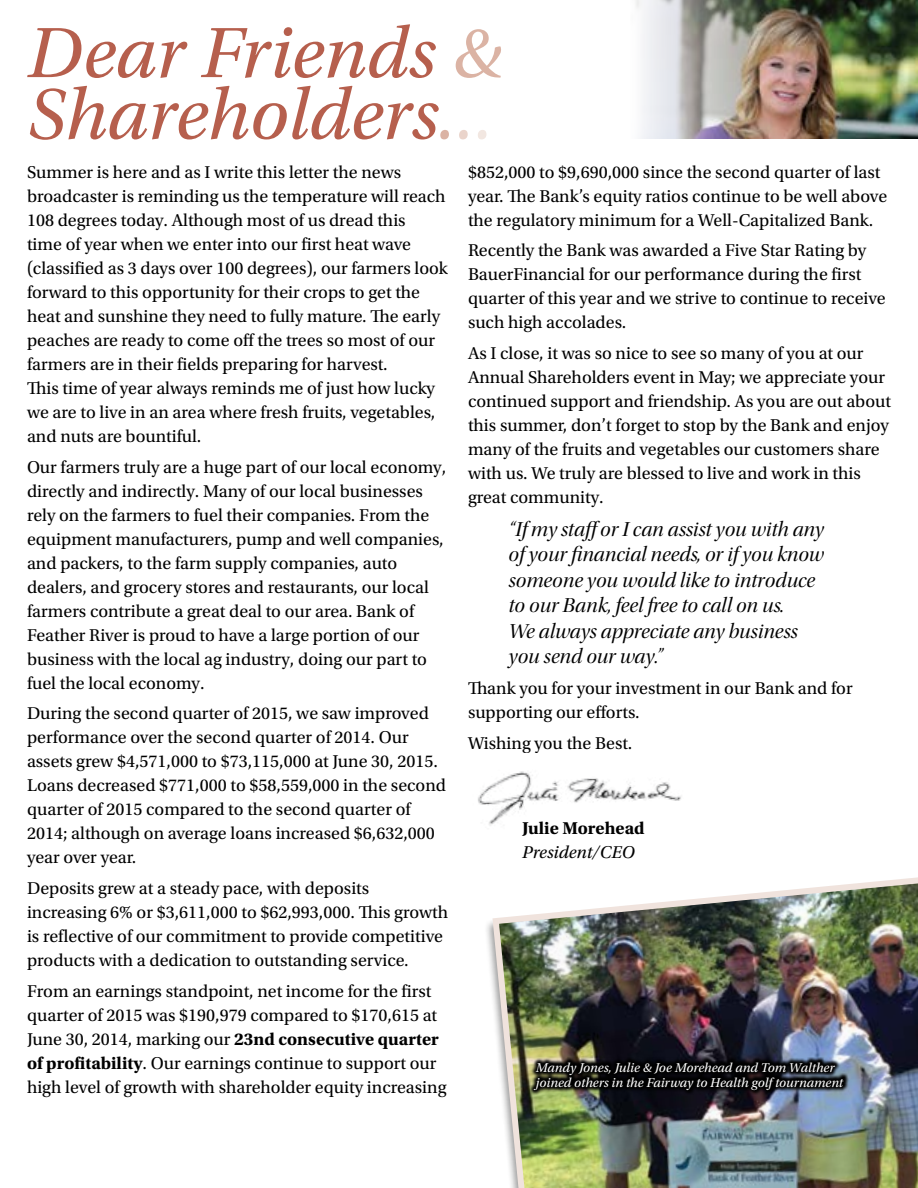
<style>
.page{position:relative;width:918px;height:1188px;background:#fff}
.page>*{position:absolute;margin:0;border:0;box-sizing:border-box;transform-origin:0 0}
.t1{font:italic 75px/61.5px "Utopia Std";color:#b65f4d}
.t2{font:21px/25.5px "Utopia Std Disp It";color:#000}
.t3{font:18px/24px "Utopia Std";color:#000}
.t4{font:700 18px "Utopia Std";color:#000}
.t5{font:italic 18px "Utopia Std";color:#000}
.t6{font:italic 13.5px/15px "Utopia Std";color:#fff}
.s1{color:#dbb3a4}
.s2{color:#ead4cb}
.s3{color:#f2e7e1}
.s4{font-weight:700}
</style>
<div class="page">
<img style="left:489px;top:877px;width:429px;height:311px">
<svg style="left:530px;top:1057px;width:319px;height:38px;background:#1b1d1e"></svg>
<img style="left:635px;top:0;width:283px;height:138px">
<img style="left:478px;top:771px;width:203px;height:55px">
<h1 class="t1" style="left:27px;top:23px;width:477px">Dear Friends <span class="s1">&amp;<br></span>Shareholders<span class="s1">.</span><span class="s2">.</span><span class="s3">.</span></h1>
<p class="t3" style="left:27px;top:160px;width:422px">Summer is here and as I write this letter the news broadcaster is reminding us the temperature will reach 108 degrees today. Although most of us dread this<br>time of year when we enter into our first heat wave (classified as 3 days over 100 degrees), our farmers look forward to this opportunity for their crops to get the heat and sunshine they need to fully mature. The early peaches are ready to come off the trees so most of our farmers are in their fields preparing for harvest.<br>This time of year always reminds me of just how lucky we are to live in an area where fresh fruits, vegetables, and nuts are bountiful.</p>
<p class="t3" style="left:27px;top:455px;width:421px">Our farmers truly are a huge part of our local economy, directly and indirectly. Many of our local businesses rely on the farmers to fuel their companies. From the equipment manufacturers, pump and well companies, and packers, to the farm supply companies, auto dealers, and grocery stores and restaurants, our local farmers contribute a great deal to our area. Bank of Feather River is proud to have a large portion of our business with the local ag industry, doing our part to fuel the local economy.</p>
<p class="t3" style="left:27px;top:702px;width:421px">During the second quarter of 2015, we saw improved performance over the second quarter of 2014. Our assets grew $4,571,000 to $73,115,000 at June 30, 2015.<br>Loans decreased $771,000 to $58,559,000 in the second quarter of 2015 compared to the second quarter of 2014; although on average loans increased $6,632,000 year over year.</p>
<p class="t3" style="left:27px;top:877px;width:423px">Deposits grew at a steady pace, with deposits increasing 6% or $3,611,000 to $62,993,000. This growth is reflective of our commitment to provide competitive products with a dedication to outstanding service.</p>
<p class="t3" style="left:27px;top:979px;width:421px">From an earnings standpoint, net income for the first quarter of 2015 was $190,979 compared to $170,615 at June 30, 2014, marking our <span class="s4">23nd consecutive quarter of profitability</span>. Our earnings continue to support our high level of growth with shareholder equity increasing</p>
<p class="t3" style="left:468px;top:160px;width:421px">$852,000 to $9,690,000 since the second quarter of last year. The Bank’s equity ratios continue to be well above the regulatory minimum for a Well-Capitalized Bank.</p>
<p class="t3" style="left:468px;top:239px;width:419px">Recently the Bank was awarded a Five Star Rating by BauerFinancial for our performance during the first quarter of this year and we strive to continue to receive such high accolades.</p>
<p class="t3" style="left:468px;top:342px;width:425px">As I close, it was so nice to see so many of you at our Annual Shareholders event in May; we appreciate your continued support and friendship. As you are out about this summer, don’t forget to stop by the Bank and enjoy many of the fruits and vegetables our customers share with us. We truly are blessed to live and work in this great community.</p>
<p class="t2" style="left:508px;top:517px;width:317px">“If my staffor I can assist you with any of your financial needs, or if you know someone you would like to introduce to our Bank, feel free to call on us.<br>We always appreciate any business you send our way.”</p>
<p class="t3" style="left:468px;top:676px;width:386px">Thank you for your investment in our Bank and for supporting our efforts.</p>
<p class="t3" style="left:468px;top:731px;width:166px">Wishing you the Best.</p>
<p class="t4" style="left:522px;top:818px;width:124px">Julie Morehead</p>
<p class="t5" style="left:522px;top:843px;width:114px">President/CEO</p>
<p class="t6" style="left:536px;top:1060px;width:309px">Mandy Jones, Julie &amp; Joe Morehead and Tom Walther joined others in the Fairway to Health golf tournament</p>
</div>
